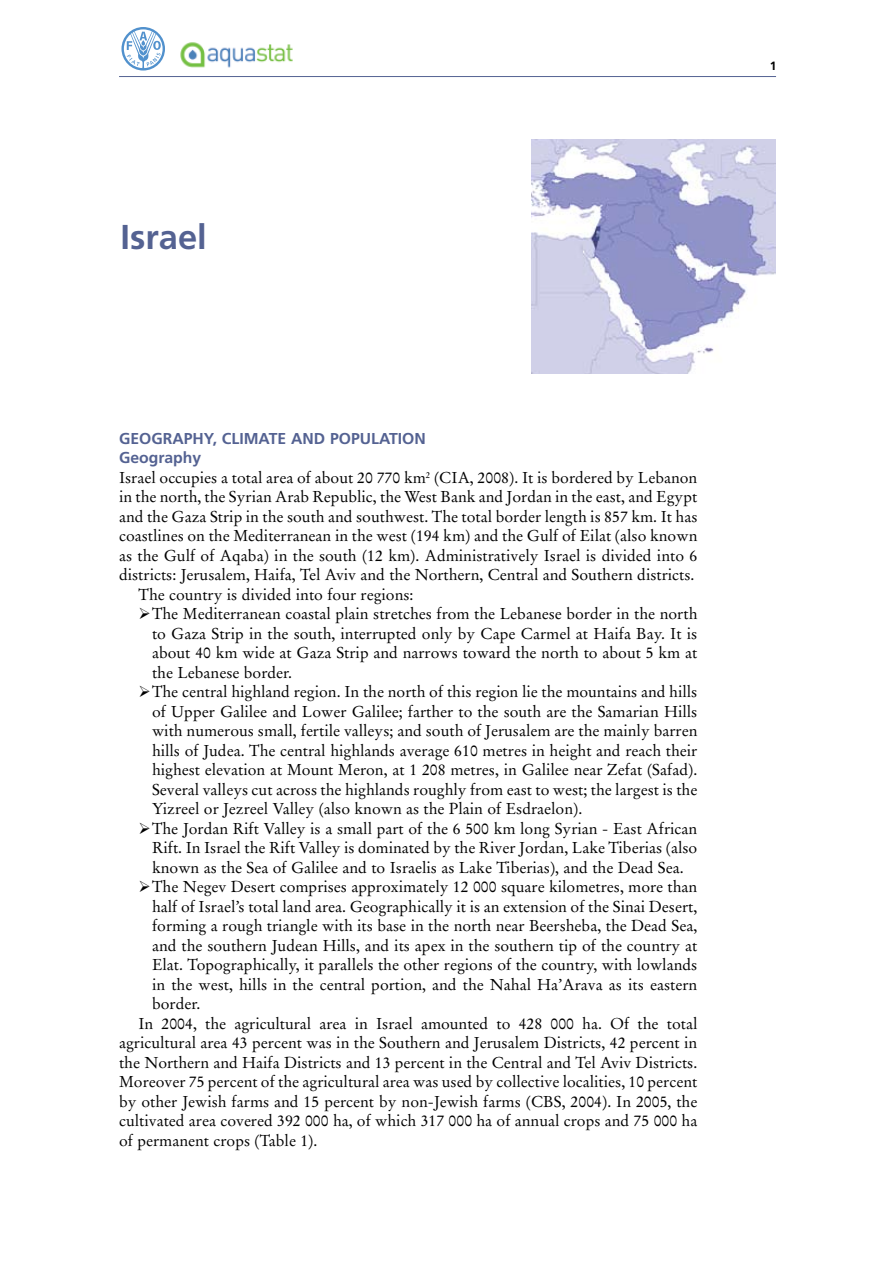
<style>
.page{position:relative;width:893px;height:1263px;background:#fff}
.page>*{position:absolute;margin:0;border:0;box-sizing:border-box;transform-origin:0 0}
.t1{font:700 34.5px "Frutiger LT Std";color:#546292}
.t2{font:15.75px "Stempel Garamond LT Std";color:#000}
.t3{font:700 15.75px/19.5px "Frutiger LT Std";color:#546292}
.t4{font:700 12px "Frutiger LT Std";color:#000}
</style>
<div class="page">
<hr style="left:119px;top:76px;width:657px;height:1px;background:#546292">
<img style="left:531px;top:139px;width:244px;height:234px">
<svg style="left:121px;top:27px;width:44px;height:44px"></svg>
<img style="left:180px;top:42px;width:113px;height:26px">
<h1 class="t1" style="left:121px;top:217px;width:88px">ISRAEL</h1>
<p class="t3" style="left:119px;top:429px;width:308px">GEOGRAPHY, CLIMATE AND POPULATION<br>GEOGRAPHY</p>
<p class="t2" style="left:119px;top:468px;width:580px">Israel occupies a total area of about 20 770 km<sup>2</sup> (CIA, 2008). It is bordered by Lebanon</p>
<p class="t2" style="left:119px;top:487px;width:580px">in the north, the Syrian Arab Republic, the West Bank and Jordan in the east, and Egypt</p>
<p class="t2" style="left:119px;top:507px;width:580px">and the Gaza Strip in the south and southwest. The total border length is 857 km. It has</p>
<p class="t2" style="left:119px;top:526px;width:580px">coastlines on the Mediterranean in the west (194 km) and the Gulf of Eilat (also known</p>
<p class="t2" style="left:119px;top:546px;width:580px">as the Gulf of Aqaba) in the south (12 km). Administratively Israel is divided into 6</p>
<p class="t2" style="left:119px;top:565px;width:577px">districts: Jerusalem, Haifa, Tel Aviv and the Northern, Central and Southern districts.</p>
<p class="t2" style="left:139px;top:585px;width:277px">The country is divided into four regions:</p>
<p class="t2" style="left:152px;top:604px;width:547px">The Mediterranean coastal plain stretches from the Lebanese border in the north</p>
<p class="t2" style="left:152px;top:624px;width:547px">to Gaza Strip in the south, interrupted only by Cape Carmel at Haifa Bay. It is</p>
<p class="t2" style="left:152px;top:643px;width:547px">about 40 km wide at Gaza Strip and narrows toward the north to about 5 km at</p>
<p class="t2" style="left:152px;top:663px;width:142px">the Lebanese border.</p>
<p class="t2" style="left:152px;top:682px;width:547px">The central highland region. In the north of this region lie the mountains and hills</p>
<p class="t2" style="left:152px;top:702px;width:547px">of Upper Galilee and Lower Galilee; farther to the south are the Samarian Hills</p>
<p class="t2" style="left:152px;top:721px;width:547px">with numerous small, fertile valleys; and south of Jerusalem are the mainly barren</p>
<p class="t2" style="left:152px;top:741px;width:547px">hills of Judea. The central highlands average 610 metres in height and reach their</p>
<p class="t2" style="left:152px;top:760px;width:547px">highest elevation at Mount Meron, at 1 208 metres, in Galilee near Zefat (Safad).</p>
<p class="t2" style="left:152px;top:780px;width:547px">Several valleys cut across the highlands roughly from east to west; the largest is the</p>
<p class="t2" style="left:152px;top:799px;width:432px">Yizreel or Jezreel Valley (also known as the Plain of Esdraelon).</p>
<p class="t2" style="left:152px;top:819px;width:547px">The Jordan Rift Valley is a small part of the 6 500 km long Syrian - East African</p>
<p class="t2" style="left:152px;top:838px;width:547px">Rift. In Israel the Rift Valley is dominated by the River Jordan, Lake Tiberias (also</p>
<p class="t2" style="left:152px;top:858px;width:533px">known as the Sea of Galilee and to Israelis as Lake Tiberias), and the Dead Sea.</p>
<p class="t2" style="left:152px;top:877px;width:547px">The Negev Desert comprises approximately 12 000 square kilometres, more than</p>
<p class="t2" style="left:152px;top:897px;width:547px">half of Israel’s total land area. Geographically it is an extension of the Sinai Desert,</p>
<p class="t2" style="left:152px;top:916px;width:547px">forming a rough triangle with its base in the north near Beersheba, the Dead Sea,</p>
<p class="t2" style="left:152px;top:936px;width:547px">and the southern Judean Hills, and its apex in the southern tip of the country at</p>
<p class="t2" style="left:152px;top:955px;width:547px">Elat. Topographically, it parallels the other regions of the country, with lowlands</p>
<p class="t2" style="left:152px;top:975px;width:547px">in the west, hills in the central portion, and the Nahal Ha’Arava as its eastern</p>
<p class="t2" style="left:152px;top:994px;width:50px">border.</p>
<p class="t2" style="left:139px;top:1014px;width:560px">In 2004, the agricultural area in Israel amounted to 428 000 ha. Of the total</p>
<p class="t2" style="left:119px;top:1033px;width:580px">agricultural area 43 percent was in the Southern and Jerusalem Districts, 42 percent in</p>
<p class="t2" style="left:119px;top:1053px;width:580px">the Northern and Haifa Districts and 13 percent in the Central and Tel Aviv Districts.</p>
<p class="t2" style="left:119px;top:1072px;width:580px">Moreover 75 percent of the agricultural area was used by collective localities, 10 percent</p>
<p class="t2" style="left:119px;top:1092px;width:580px">by other Jewish farms and 15 percent by non-Jewish farms (CBS, 2004). In 2005, the</p>
<p class="t2" style="left:119px;top:1111px;width:580px">cultivated area covered 392 000 ha, of which 317 000 ha of annual crops and 75 000 ha</p>
<p class="t2" style="left:119px;top:1131px;width:200px">of permanent crops (Table 1).</p>
<p class="t4" style="left:770px;top:59px;width:8px">1</p>
</div>
